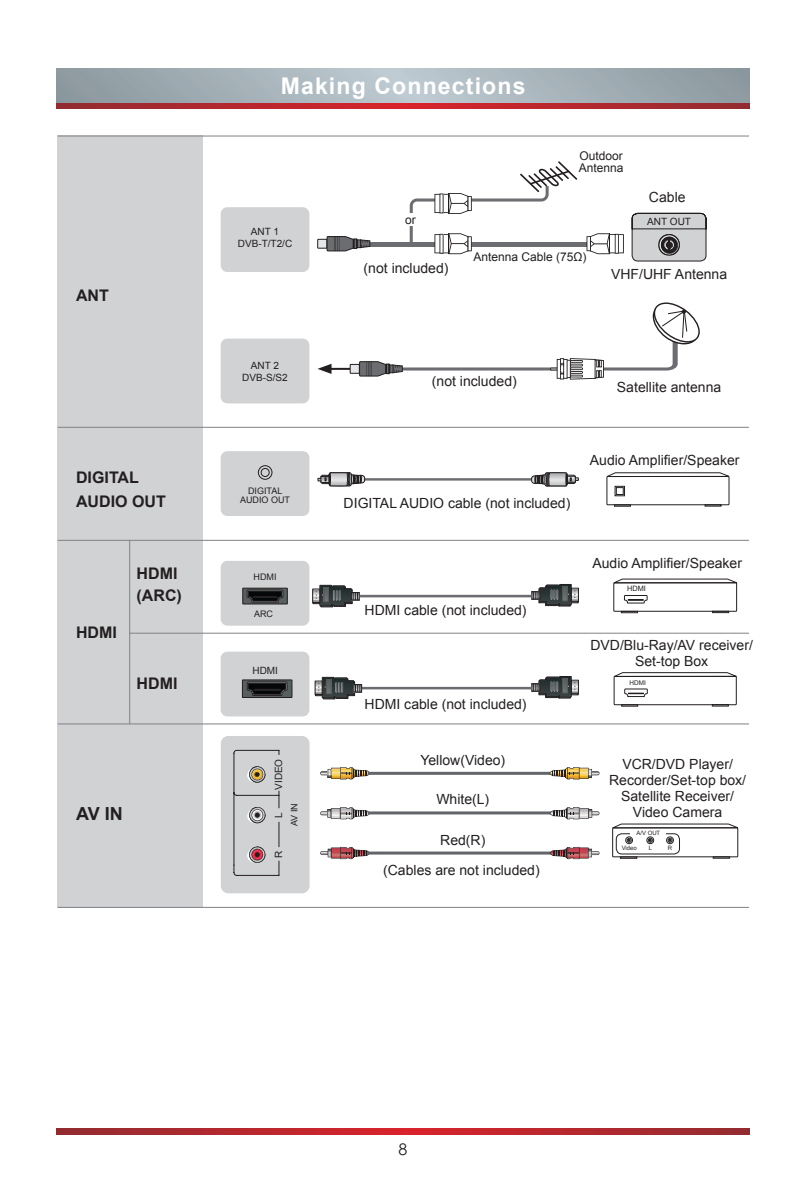
<style>
.page{position:relative;width:806px;height:1191px;background:#fff}
.page>*{position:absolute;margin:0;border:0;box-sizing:border-box;transform-origin:0 0}
.t1{font:700 23px "Arial";letter-spacing:.05em;color:#fff}
.t2{font:700 18px "Arial";color:#231f20}
.t3{font:700 16px/24px "Arial";color:#231f20}
.t4{font:16px "Century Gothic";color:#231f20}
.t5{font:14px/16px "Arial";color:#231f20;text-align:center}
.t6{font:12px/12px "Arial";color:#231f20}
.t7{font:10px/12px "Arial";color:#231f20;text-align:center}
.t8{font:9px/9px "Arial";color:#231f20;text-align:center}
.t9{font:7.4px "Arial";color:#231f20}
.t10{font:6.4px "Arial";color:#231f20}
.t11{font:6px "Arial";color:#231f20}
</style>
<div class="page">
<svg style="left:57px;top:1128px;width:691px;height:6px;background:#b4272e"></svg>
<svg style="left:57px;top:68px;width:691px;height:35px;background:#a4b0b7"></svg>
<svg style="left:57px;top:103px;width:691px;height:6px;background:#b4272e"></svg>
<div style="left:57px;top:135px;width:145px;height:773px;background:#d1d2d4"></div>
<hr style="left:332px;top:242px;width:255px;height:4px;background:#6c6d70">
<svg style="left:586px;top:233px;width:37px;height:21px"></svg>
<svg style="left:409px;top:161px;width:168px;height:93px"></svg>
<div style="left:387px;top:213px;width:46px;height:13px;background:#fff"></div>
<svg style="left:317px;top:236px;width:53px;height:15px"></svg>
<svg style="left:631px;top:212px;width:75px;height:50px;background:#b6b6b8"></svg>
<svg style="left:349px;top:302px;width:351px;height:77px"></svg>
<hr style="left:328px;top:368px;width:22px;height:2px;background:#231f20">
<svg style="left:317px;top:364px;width:14px;height:10px"></svg>
<div style="left:220px;top:207px;width:89px;height:65px;background:#d1d2d4;border-radius:7px"></div>
<div style="left:220px;top:338px;width:89px;height:65px;background:#d1d2d4;border-radius:7px"></div>
<div style="left:606px;top:476px;width:122px;height:29px;border:1px solid #231f20"></div>
<svg style="left:606px;top:472px;width:124px;height:5px"></svg>
<svg style="left:613px;top:504px;width:17px;height:2px"></svg>
<svg style="left:704px;top:504px;width:17px;height:2px"></svg>
<div style="left:614px;top:486px;width:10px;height:10px;border:1px solid #231f20"></div>
<div style="left:615px;top:487px;width:8px;height:8px;border:1px solid #231f20"></div>
<hr style="left:360px;top:478px;width:171px;height:2px;background:#6c6d70">
<svg style="left:317px;top:472px;width:47px;height:14px"></svg>
<svg style="left:531px;top:472px;width:47px;height:14px"></svg>
<div style="left:220px;top:451px;width:89px;height:65px;background:#d1d2d4;border-radius:7px"></div>
<hr style="left:58px;top:427px;width:690px;height:1px;background:#808285">
<hr style="left:58px;top:540px;width:690px;height:1px;background:#808285">
<hr style="left:129px;top:632px;width:619px;height:1px;background:#808285">
<hr style="left:58px;top:723px;width:690px;height:1px;background:#808285">
<hr style="left:58px;top:135px;width:690px;height:1px;background:#808285">
<hr style="left:58px;top:907px;width:690px;height:1px;background:#808285">
<div style="left:220px;top:561px;width:89px;height:64px;background:#d1d2d4;border-radius:7px"></div>
<div style="left:220px;top:651px;width:89px;height:65px;background:#d1d2d4;border-radius:7px"></div>
<hr style="left:355px;top:595px;width:176px;height:2px;background:#6c6d70">
<svg style="left:312px;top:585px;width:47px;height:22px"></svg>
<svg style="left:531px;top:584px;width:47px;height:22px"></svg>
<div style="left:613px;top:582px;width:123px;height:29px;border:1px solid #231f20"></div>
<svg style="left:613px;top:578px;width:124px;height:5px"></svg>
<svg style="left:620px;top:611px;width:17px;height:2px"></svg>
<svg style="left:711px;top:611px;width:17px;height:2px"></svg>
<svg style="left:624px;top:595px;width:23px;height:8px"></svg>
<svg style="left:242px;top:588px;width:45px;height:16px"></svg>
<div style="left:253px;top:596px;width:24px;height:2px;border:1px solid #231f20"></div>
<hr style="left:357px;top:687px;width:174px;height:2px;background:#6c6d70">
<svg style="left:314px;top:677px;width:47px;height:22px"></svg>
<svg style="left:531px;top:676px;width:47px;height:22px"></svg>
<div style="left:613px;top:676px;width:123px;height:29px;border:1px solid #231f20"></div>
<svg style="left:613px;top:672px;width:124px;height:5px"></svg>
<svg style="left:621px;top:704px;width:16px;height:2px"></svg>
<svg style="left:711px;top:704px;width:17px;height:2px"></svg>
<svg style="left:624px;top:688px;width:23px;height:9px"></svg>
<div style="left:242px;top:679px;width:50px;height:19px;border:1px solid #231f20"></div>
<svg style="left:242px;top:680px;width:50px;height:17px"></svg>
<hr style="left:129px;top:540px;width:1px;height:184px;background:#808285">
<div style="left:221px;top:736px;width:88px;height:157px;background:#d1d2d4;border-radius:8px"></div>
<div style="left:612px;top:827px;width:125px;height:30px;border:1px solid #231f20"></div>
<svg style="left:612px;top:823px;width:126px;height:5px"></svg>
<svg style="left:619px;top:856px;width:17px;height:2px"></svg>
<svg style="left:712px;top:856px;width:17px;height:2px"></svg>
<div style="left:615px;top:833px;width:64px;height:21px;border:1px solid #231f20;border-radius:6px"></div>
<div style="left:630px;top:828px;width:35px;height:9px;background:#fff"></div>
<div style="left:665px;top:836px;width:8px;height:8px;border:1px solid #231f20;border-radius:50%"></div>
<svg style="left:667px;top:838px;width:5px;height:4px"></svg>
<div style="left:646px;top:836px;width:7px;height:8px;border:1px solid #231f20;border-radius:50%"></div>
<svg style="left:647px;top:838px;width:5px;height:4px"></svg>
<div style="left:625px;top:836px;width:7px;height:8px;border:1px solid #231f20;border-radius:50%"></div>
<svg style="left:626px;top:838px;width:5px;height:4px"></svg>
<svg style="left:320px;top:847px;width:49px;height:12px"></svg>
<hr style="left:367px;top:851px;width:187px;height:3px;background:#61656a">
<svg style="left:549px;top:847px;width:50px;height:12px"></svg>
<svg style="left:320px;top:807px;width:49px;height:12px"></svg>
<hr style="left:367px;top:811px;width:187px;height:3px;background:#61656a">
<svg style="left:549px;top:807px;width:50px;height:12px"></svg>
<svg style="left:320px;top:767px;width:50px;height:12px"></svg>
<hr style="left:367px;top:772px;width:187px;height:3px;background:#61656a">
<svg style="left:549px;top:767px;width:50px;height:12px"></svg>
<svg style="left:233px;top:750px;width:46px;height:126px"></svg>
<div style="left:258px;top:465px;width:14px;height:15px;border:1px solid #231f20;border-radius:50%"></div>
<div style="left:260px;top:468px;width:9px;height:9px;border:1px solid #231f20;border-radius:50%"></div>
<p class="t3" style="left:76px;top:284px;width:34px">ANT</p>
<p class="t3" style="left:76px;top:466px;width:91px">DIGITAL<br>AUDIO OUT</p>
<p class="t3" style="left:76px;top:621px;width:42px">HDMI</p>
<p class="t3" style="left:136px;top:563px;width:47px;line-height:21.6px">HDMI (ARC)</p>
<p class="t3" style="left:136px;top:672px;width:42px">HDMI</p>
<p class="t2" style="left:76px;top:801px;width:48px">AV IN</p>
<h1 class="t1" style="left:280px;top:70px;width:246px">Making Connections</h1>
<p class="t6" style="left:578px;top:149px;width:46px">Outdoor<br>Antenna</p>
<p class="t5" style="left:648px;top:189px;width:38px">Cable</p>
<p class="t7" style="left:238px;top:226px;width:56px">ANT 1<br>DVB-T/T2/C</p>
<p class="t7" style="left:242px;top:359px;width:47px">ANT 2<br>DVB-S/S2</p>
<p class="t8" style="left:240px;top:486px;width:52px">DIGITAL<br>AUDIO OUT</p>
<p class="t8" style="left:253px;top:572px;width:24px">HDMI</p>
<p class="t8" style="left:254px;top:609px;width:20px">ARC</p>
<p class="t7" style="left:252px;top:664px;width:27px">HDMI</p>
<p class="t7" style="left:272px;top:790px;width:33px;rotate:-90deg">VIDEO</p>
<p class="t7" style="left:272px;top:817px;width:7px;rotate:-90deg">L</p>
<p class="t7" style="left:272px;top:858px;width:9px;rotate:-90deg">R</p>
<p class="t8" style="left:290px;top:826px;width:24px;rotate:-90deg">AV IN</p>
<p class="t6" style="left:405px;top:214px;width:12px">or</p>
<p class="t7" style="left:647px;top:216px;width:45px">ANT OUT</p>
<p class="t5" style="left:363px;top:260px;width:86px">(not included)</p>
<p class="t6" style="left:473px;top:251px;width:115px">Antenna Cable (75Ω)</p>
<p class="t5" style="left:610px;top:267px;width:117px">VHF/UHF Antenna</p>
<p class="t5" style="left:431px;top:373px;width:86px">(not included)</p>
<p class="t5" style="left:616px;top:379px;width:106px">Satellite antenna</p>
<p class="t5" style="left:343px;top:495px;width:228px">DIGITAL AUDIO cable (not included)</p>
<p class="t5" style="left:364px;top:602px;width:163px">HDMI cable (not included)</p>
<p class="t5" style="left:364px;top:696px;width:163px">HDMI cable (not included)</p>
<p class="t5" style="left:589px;top:452px;width:151px">Audio Amplifier/Speaker</p>
<p class="t5" style="left:592px;top:555px;width:151px">Audio Amplifier/Speaker</p>
<p class="t9" style="left:626px;top:584px;width:20px">HDMI</p>
<p class="t5" style="left:590px;top:637px;width:164px">DVD/Blu-Ray/AV receiver/<br>Set-top Box</p>
<p class="t10" style="left:629px;top:679px;width:18px">HDMI</p>
<p class="t5" style="left:420px;top:752px;width:86px">Yellow(Video)</p>
<p class="t5" style="left:608px;top:756px;width:138px">VCR/DVD Player/<br>Recorder/Set-top box/<br>Satellite Receiver/<br>Video Camera</p>
<p class="t11" style="left:621px;top:844px;width:17px">Video</p>
<p class="t11" style="left:648px;top:844px;width:5px">L</p>
<p class="t5" style="left:436px;top:791px;width:54px">White(L)</p>
<p class="t5" style="left:440px;top:832px;width:47px">Red(R)</p>
<p class="t11" style="left:636px;top:829px;width:25px">A/V OUT</p>
<p class="t11" style="left:667px;top:844px;width:6px">R</p>
<p class="t5" style="left:383px;top:861px;width:158px">(Cables are not included)</p>
<p class="t4" style="left:398px;top:1137px;width:10px">8</p>
</div>
